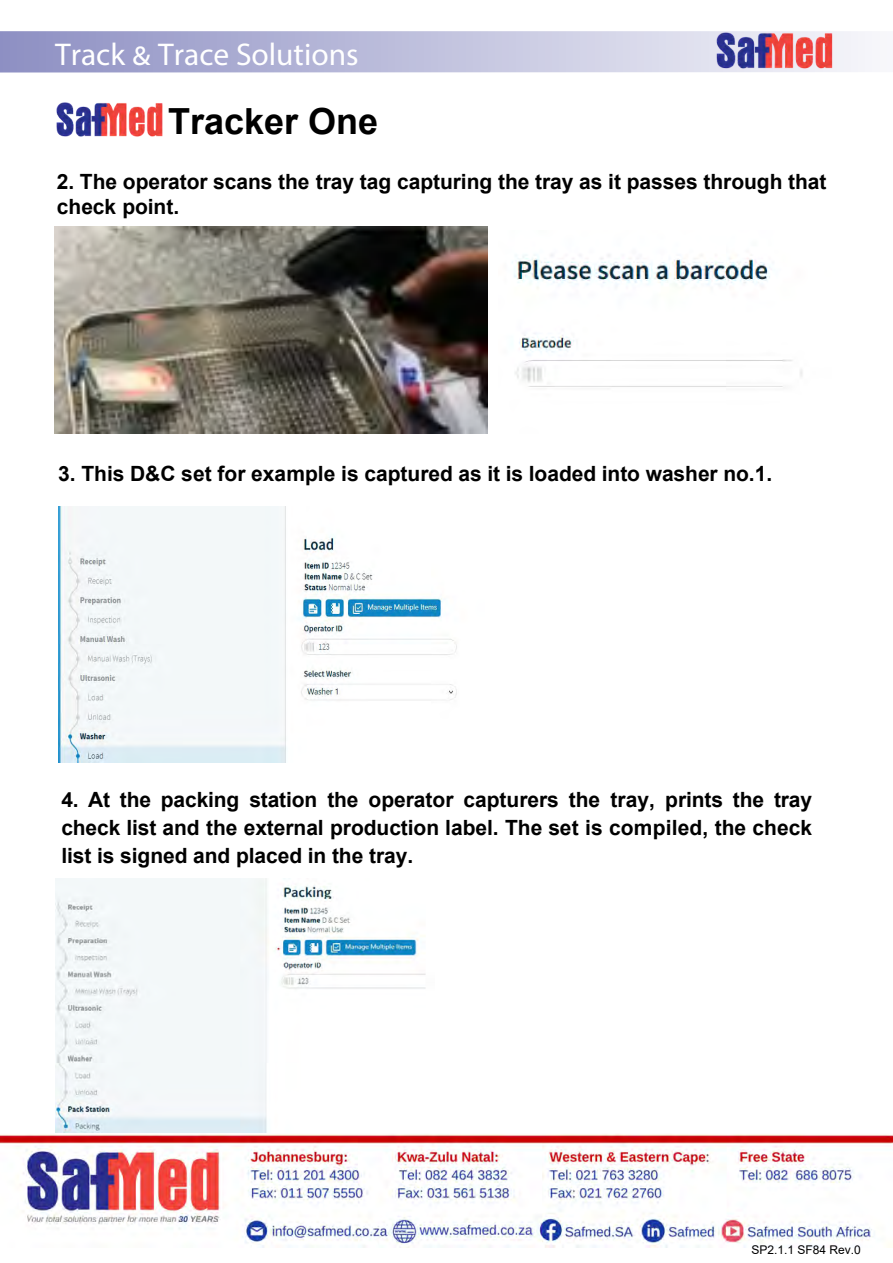
<style>
.page{position:relative;width:893px;height:1263px;background:#fff}
.page>*{position:absolute;margin:0;border:0;box-sizing:border-box;transform-origin:0 0}
.t1{font:700 36px "Arial";color:#000}
.t2{font:31.5px "Myriad Hebrew";color:#fff}
.t3{font:700 21px/27.8px "Arial";letter-spacing:-.005em;color:#000}
.t4{font:12px "Arial";color:#000}
.s1{font-style:inherit}
</style>
<div class="page">
<svg style="left:0;top:31px;width:865px;height:42px;background:#bbbddb"></svg>
<img style="left:715px;top:31px;width:119px;height:40px">
<img style="left:56px;top:102px;width:107px;height:35px">
<img style="left:0;top:1134px;width:893px;height:113px">
<img style="left:512px;top:254px;width:291px;height:133px">
<img style="left:58px;top:507px;width:399px;height:255px">
<img style="left:56px;top:879px;width:370px;height:254px">
<img style="left:54px;top:227px;width:434px;height:207px">
<h2 class="t2" style="left:55px;top:37px;width:305px">Track &amp; Trace Solutions</h2>
<h1 class="t1" style="left:168px;top:96px;width:212px">Tracker One</h1>
<p class="t3" style="left:57px;top:169px;width:771px;line-height:25.2px">2. The operator scans the tray tag capturing the tray as it passes through that check point.</p>
<p class="t3" style="left:58px;top:460px;width:716px">3. This D&amp;C set for example is captured as it is loaded into washer no.1.</p>
<p class="t3" style="left:61px;top:786px;width:752px;text-align:justify">4. At the packing station the operator capturers the tray, prints the tray check list and the external production label. The set is compi<span class="s1">l</span>ed, the check list is signed and placed in the tray.</p>
<p class="t4" style="left:751px;top:1242px;width:111px">SP2.1.1 SF84 Rev.0</p>
</div>
